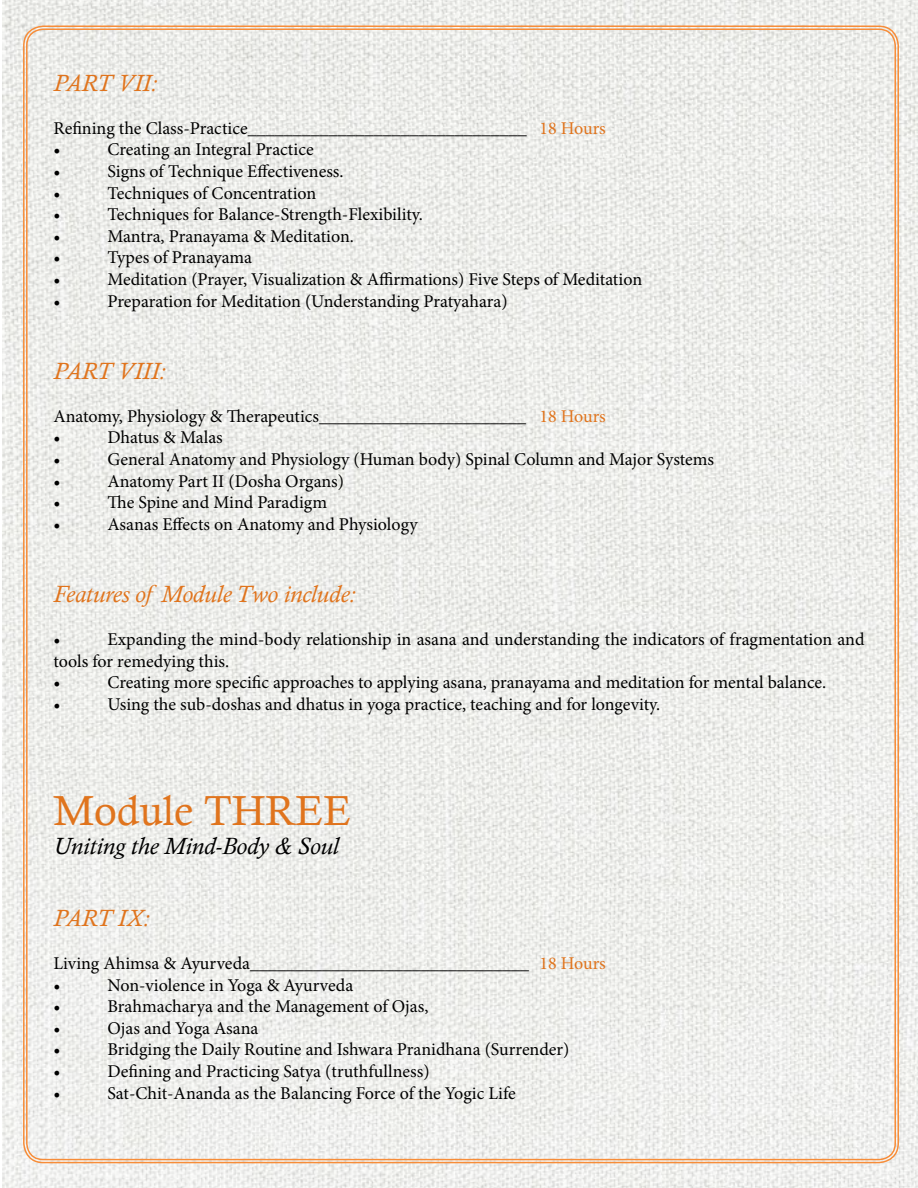
<style>
.page{position:relative;width:918px;height:1188px;background:#fff}
.page>*{position:absolute;margin:0;border:0;box-sizing:border-box;transform-origin:0 0}
.t1{font:42px "Calisto";color:#e0741d}
.t2{font:italic 24px "Calisto";color:#e0741d}
.t3{font:italic 24px "Calisto";color:#000}
.t4{font:18px/21.6px "Minion Pro";letter-spacing:-.005em;color:#000}
.s1{color:#e0741d}
</style>
<div class="page">
<img style="left:3px;top:0;width:915px;height:1188px">
<h2 class="t2" style="left:53px;top:69px;width:105px">PART VII:</h2>
<p class="t4" style="left:53px;top:117px;width:554px">Refining the Class-Practice_______________________________ <span class="s1">18 Hours </span>•</p>
<p class="t4" style="left:107px;top:139px;width:208px">Creating an Integral Practice</p>
<p class="t4" style="left:53px;top:160px;width:9px">•</p>
<p class="t4" style="left:107px;top:160px;width:238px">Signs of Technique Effectiveness.</p>
<p class="t4" style="left:53px;top:182px;width:9px">•</p>
<p class="t4" style="left:107px;top:182px;width:210px">Techniques of Concentration</p>
<p class="t4" style="left:53px;top:204px;width:9px">•</p>
<p class="t4" style="left:107px;top:204px;width:317px">Techniques for Balance-Strength-Flexibility.</p>
<p class="t4" style="left:53px;top:225px;width:9px">•</p>
<p class="t4" style="left:107px;top:225px;width:248px">Mantra, Pranayama &amp; Meditation.</p>
<p class="t4" style="left:53px;top:247px;width:9px">•</p>
<p class="t4" style="left:107px;top:247px;width:146px">Types of Pranayama</p>
<p class="t4" style="left:53px;top:268px;width:9px">•</p>
<p class="t4" style="left:107px;top:268px;width:536px">Meditation (Prayer, Visualization &amp; Affirmations) Five Steps of Meditation</p>
<p class="t4" style="left:53px;top:290px;width:9px">•</p>
<p class="t4" style="left:107px;top:290px;width:402px">Preparation for Meditation (Understanding Pratyahara)</p>
<h2 class="t2" style="left:53px;top:357px;width:114px">PART VIII:</h2>
<p class="t4" style="left:53px;top:405px;width:554px">Anatomy, Physiology &amp; Therapeutics_______________________ <span class="s1">18 Hours </span>•</p>
<p class="t4" style="left:107px;top:427px;width:117px">Dhatus &amp; Malas</p>
<p class="t4" style="left:53px;top:448px;width:9px">•</p>
<p class="t4" style="left:107px;top:448px;width:608px">General Anatomy and Physiology (Human body) Spinal Column and Major Systems</p>
<p class="t4" style="left:53px;top:470px;width:9px">•</p>
<p class="t4" style="left:107px;top:470px;width:238px">Anatomy Part II (Dosha Organs)</p>
<p class="t4" style="left:53px;top:492px;width:9px">•</p>
<p class="t4" style="left:107px;top:492px;width:221px">The Spine and Mind Paradigm</p>
<p class="t4" style="left:53px;top:513px;width:9px">•</p>
<p class="t4" style="left:107px;top:513px;width:312px">Asanas Effects on Anatomy and Physiology</p>
<h2 class="t2" style="left:53px;top:580px;width:304px">Features of Module Two include:</h2>
<p class="t4" style="left:53px;top:628px;width:9px">•</p>
<p class="t4" style="left:53px;top:628px;width:813px;text-indent:54px">Expanding the mind-body relationship in asana and understanding the indicators of fragmentation and tools for remedying this.<br>•</p>
<p class="t4" style="left:107px;top:672px;width:720px">Creating more specific approaches to applying asana, pranayama and meditation for mental balance.</p>
<p class="t4" style="left:53px;top:693px;width:9px">•</p>
<p class="t4" style="left:107px;top:693px;width:554px">Using the sub-doshas and dhatus in yoga practice, teaching and for longevity.</p>
<h1 class="t1" style="left:53px;top:786px;width:300px">Module THREE</h1>
<h2 class="t3" style="left:53px;top:832px;width:287px">Uniting the Mind-Body &amp; Soul</h2>
<h2 class="t2" style="left:53px;top:904px;width:98px">PART IX:</h2>
<p class="t4" style="left:53px;top:952px;width:554px">Living Ahimsa &amp; Ayurveda_______________________________ <span class="s1">18 Hours </span>•</p>
<p class="t4" style="left:107px;top:974px;width:247px">Non-violence in Yoga &amp; Ayurveda</p>
<p class="t4" style="left:53px;top:996px;width:9px">•</p>
<p class="t4" style="left:107px;top:996px;width:323px">Brahmacharya and the Management of Ojas,</p>
<p class="t4" style="left:53px;top:1017px;width:9px">•</p>
<p class="t4" style="left:107px;top:1017px;width:152px">Ojas and Yoga Asana</p>
<p class="t4" style="left:53px;top:1039px;width:9px">•</p>
<p class="t4" style="left:107px;top:1039px;width:464px">Bridging the Daily Routine and Ishwara Pranidhana (Surrender)</p>
<p class="t4" style="left:53px;top:1060px;width:9px">•</p>
<p class="t4" style="left:107px;top:1060px;width:324px">Defining and Practicing Satya (truthfullness)</p>
<p class="t4" style="left:53px;top:1082px;width:9px">•</p>
<p class="t4" style="left:107px;top:1082px;width:410px">Sat-Chit-Ananda as the Balancing Force of the Yogic Life</p>
</div>
